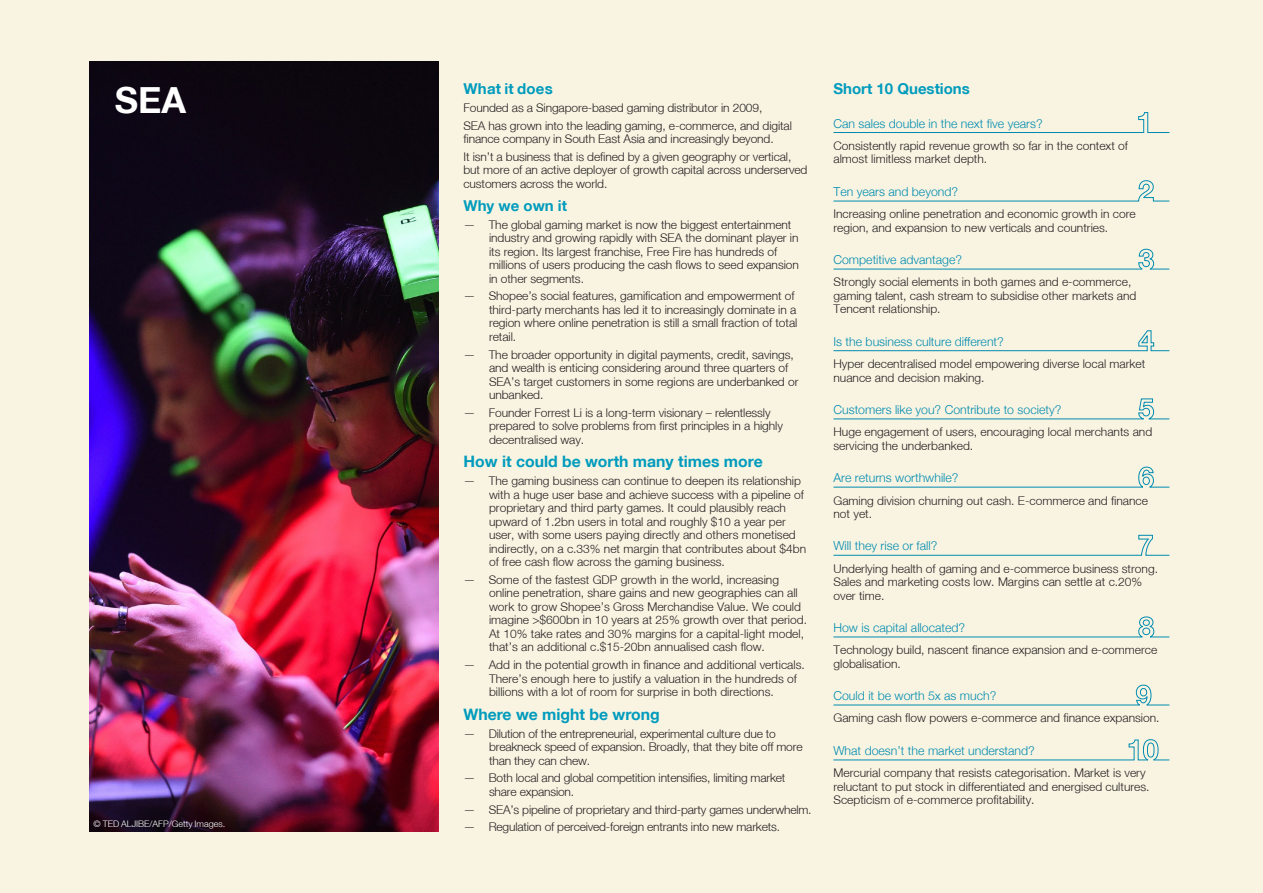
<style>
.page{position:relative;width:1263px;height:893px;background:#f9f4e2}
.page>*{position:absolute;margin:0;border:0;box-sizing:border-box;transform-origin:0 0}
.t1{font:700 36px "Helvetica Neue LT";color:#fff}
.t2{font:700 15.75px "Helvetica Neue LT";color:#009bbd}
.t3{font:700 15px "Helvetica Neue LT";color:#009bbd}
.t4{font:300 12.3px "Helvetica Neue";color:#008bb0}
.t5{font:300 12px/13.5px "Helvetica Neue LT";color:#231f20}
.t6{font:300 9px "Helvetica Neue LT";color:#fff}
</style>
<div class="page">
<img style="left:89px;top:62px;width:349px;height:769px">
<svg style="left:833px;top:330px;width:337px;height:21px"></svg>
<svg style="left:833px;top:180px;width:337px;height:22px"></svg>
<svg style="left:833px;top:398px;width:337px;height:22px"></svg>
<svg style="left:833px;top:466px;width:337px;height:22px"></svg>
<svg style="left:833px;top:684px;width:337px;height:22px"></svg>
<svg style="left:833px;top:112px;width:337px;height:21px"></svg>
<hr style="left:833px;top:269px;width:309px;height:1px;background:#008bb0">
<svg style="left:1138px;top:249px;width:31px;height:21px"></svg>
<svg style="left:833px;top:535px;width:337px;height:21px"></svg>
<svg style="left:833px;top:616px;width:337px;height:22px"></svg>
<svg style="left:833px;top:739px;width:337px;height:22px"></svg>
<h1 class="t1" style="left:115px;top:78px;width:73px">SEA</h1>
<p class="t3" style="left:463px;top:79px;width:91px">What it does</p>
<p class="t5" style="left:463px;top:98px;width:330px;line-height:17.7px">Founded as a Singapore-based gaming distributor in 2009,<br>SEA has grown into the leading gaming, e-commerce, and digital</p>
<p class="t5" style="left:463px;top:130px;width:329px;line-height:17.7px">finance company in South East Asia and increasingly beyond.<br>It isn’t a business that is defined by a given geography or vertical,</p>
<p class="t5" style="left:463px;top:163px;width:345px">but more of an active deployer of growth capital across underserved customers across the world.</p>
<p class="t3" style="left:463px;top:196px;width:105px">Why we own it</p>
<p class="t5" style="left:489px;top:217px;width:311px;text-indent:-26px">— The global gaming market is now the biggest entertainment industry and growing rapidly with SEA the dominant player in its region. Its largest franchise, Free Fire has hundreds of millions of users producing the cash flows to seed expansion in other segments.</p>
<p class="t5" style="left:489px;top:289px;width:310px;text-indent:-26px">— Shopee’s social features, gamification and empowerment of third-party merchants has led it to increasingly dominate in a region where online penetration is still a small fraction of total retail.</p>
<p class="t5" style="left:489px;top:347px;width:311px;text-indent:-26px">— The broader opportunity in digital payments, credit, savings, and wealth is enticing considering around three quarters of SEA’s target customers in some regions are underbanked or unbanked.</p>
<p class="t5" style="left:489px;top:406px;width:295px;text-indent:-26px">— Founder Forrest Li is a long-term visionary – relentlessly prepared to solve problems from first principles in a highly decentralised way.</p>
<h2 class="t2" style="left:463px;top:452px;width:301px">How it could be worth many times more</h2>
<p class="t5" style="left:489px;top:474px;width:319px;text-indent:-26px">— The gaming business can continue to deepen its relationship with a huge user base and achieve success with a pipeline of proprietary and third party games. It could plausibly reach upward of 1.2bn users in total and roughly $10 a year per user, with some users paying directly and others monetised indirectly, on a c.33% net margin that contributes about $4bn of free cash flow across the gaming business.</p>
<p class="t5" style="left:489px;top:573px;width:319px;text-indent:-26px">— Some of the fastest GDP growth in the world, increasing online penetration, share gains and new geographies can all work to grow Shopee’s Gross Merchandise Value. We could imagine &gt;$600bn in 10 years at 25% growth over that period.<br>At 10% take rates and 30% margins for a capital-light model, that’s an additional c.$15-20bn annualised cash flow.</p>
<p class="t5" style="left:489px;top:658px;width:317px;text-indent:-26px">— Add in the potential growth in finance and additional verticals.<br>There’s enough here to justify a valuation in the hundreds of billions with a lot of room for surprise in both directions.</p>
<h2 class="t2" style="left:463px;top:704px;width:198px">Where we might be wrong</h2>
<p class="t5" style="left:489px;top:726px;width:315px;text-indent:-26px">— Dilution of the entrepreneurial, experimental culture due to breakneck speed of expansion. Broadly, that they bite off more than they can chew.</p>
<p class="t5" style="left:489px;top:771px;width:298px;text-indent:-26px">— Both local and global competition intensifies, limiting market share expansion.</p>
<p class="t5" style="left:463px;top:802px;width:350px">— SEA’s pipeline of proprietary and third-party games underwhelm.</p>
<p class="t5" style="left:463px;top:820px;width:318px">— Regulation of perceived-foreign entrants into new markets.</p>
<p class="t6" style="left:94px;top:818px;width:133px">© TED ALJIBE/AFP/Getty Images.</p>
<p class="t3" style="left:833px;top:79px;width:138px">Short 10 Questions</p>
<p class="t4" style="left:833px;top:113px;width:211px">Can sales double in the next five years?</p>
<p class="t5" style="left:833px;top:139px;width:296px">Consistently rapid revenue growth so far in the context of almost limitless market depth.</p>
<p class="t4" style="left:833px;top:182px;width:126px">Ten years and beyond?</p>
<p class="t5" style="left:833px;top:207px;width:304px">Increasing online penetration and economic growth in core region, and expansion to new verticals and countries.</p>
<p class="t4" style="left:833px;top:250px;width:130px">Competitive advantage?</p>
<p class="t5" style="left:833px;top:275px;width:304px">Strongly social elements in both games and e-commerce, gaming talent, cash stream to subsidise other markets and<br>Tencent relationship.</p>
<p class="t4" style="left:833px;top:332px;width:172px">Is the business culture different?</p>
<p class="t5" style="left:833px;top:357px;width:313px">Hyper decentralised model empowering diverse local market nuance and decision making.</p>
<p class="t4" style="left:833px;top:400px;width:229px">Customers like you? Contribute to society?</p>
<p class="t5" style="left:833px;top:425px;width:320px">Huge engagement of users, encouraging local merchants and servicing the underbanked.</p>
<p class="t4" style="left:833px;top:468px;width:127px">Are returns worthwhile?</p>
<p class="t5" style="left:833px;top:493px;width:316px">Gaming division churning out cash. E-commerce and finance not yet.</p>
<p class="t4" style="left:833px;top:536px;width:105px">Will they rise or fall?</p>
<p class="t5" style="left:833px;top:561px;width:326px">Underlying health of gaming and e-commerce business strong.<br>Sales and marketing costs low. Margins can settle at c.20% over time.</p>
<p class="t4" style="left:833px;top:618px;width:133px">How is capital allocated?</p>
<p class="t5" style="left:833px;top:643px;width:325px">Technology build, nascent finance expansion and e-commerce globalisation.</p>
<p class="t4" style="left:833px;top:686px;width:164px">Could it be worth 5x as much?</p>
<p class="t5" style="left:833px;top:711px;width:328px">Gaming cash flow powers e-commerce and finance expansion.</p>
<p class="t4" style="left:833px;top:741px;width:203px">What doesn’t the market understand?</p>
<p class="t5" style="left:833px;top:766px;width:318px">Mercurial company that resists categorisation. Market is very reluctant to put stock in differentiated and energised cultures.<br>Scepticism of e-commerce profitability.</p>
</div>
